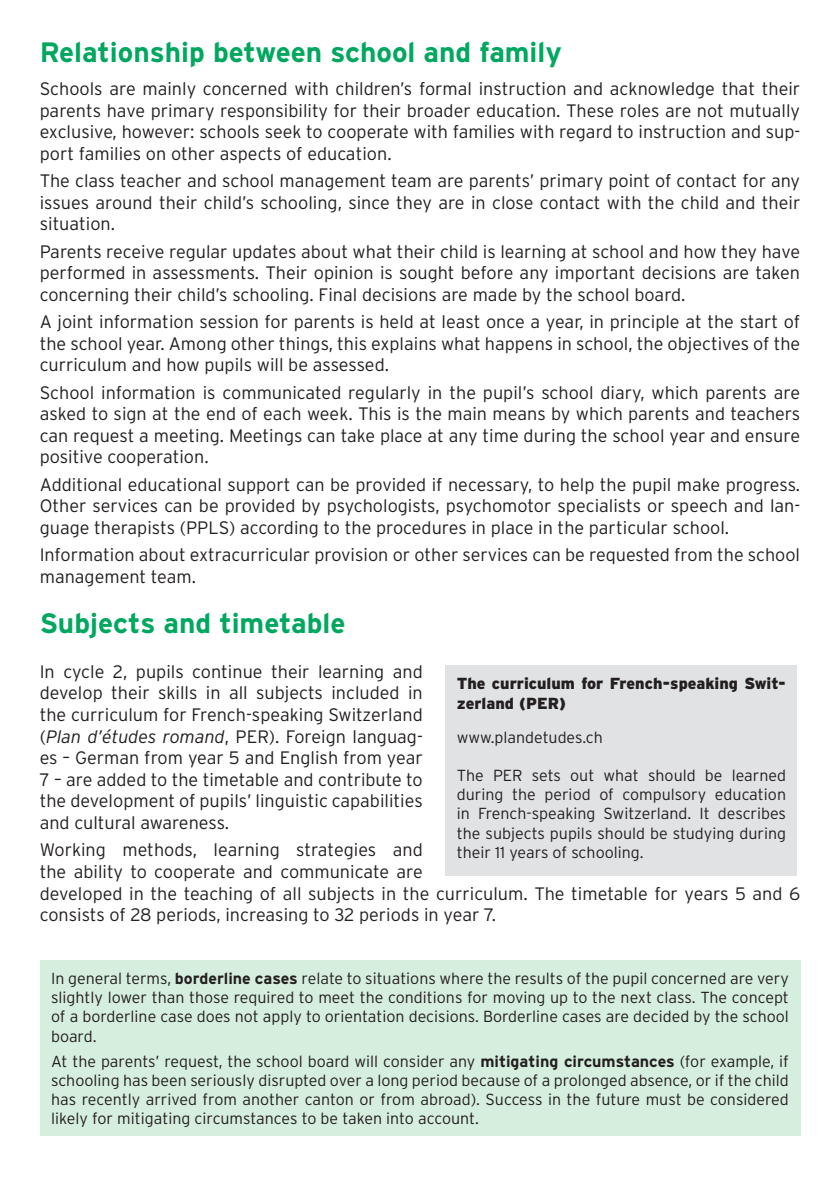
<style>
.page{position:relative;width:840px;height:1191px;background:#fff}
.page>*{position:absolute;margin:0;border:0;box-sizing:border-box;transform-origin:0 0}
.t1{font:700 28px "Interstate";color:#00a75f}
.t2{font:300 18px/21.6px "Interstate";color:#231f20;text-align:justify}
.t3{font:300 16px/19.2px "Interstate";color:#231f20;text-align:justify}
.t4{font:900 16px/19.2px "Interstate";color:#231f20}
.s1{font-style:italic}
.s2{font-weight:700}
</style>
<div class="page">
<div style="left:40px;top:960px;width:759px;height:175px;background:#d6eedd"></div>
<div style="left:445px;top:665px;width:352px;height:211px;background:#e1e2e4"></div>
<h1 class="t1" style="left:40px;top:37px;width:523px">Relationship between school and family</h1>
<p class="t2" style="left:40px;top:78px;width:761px">Schools are mainly concerned with children’s formal instruction and acknowledge that their parents have primary responsibility for their broader education. These roles are not mutually exclusive, however: schools seek to cooperate with families with regard to instruction and sup&shy;port families on other aspects of education.</p>
<p class="t2" style="left:40px;top:170px;width:761px">The class teacher and school management team are parents’ primary point of contact for any issues around their child’s schooling, since they are in close contact with the child and their situation.</p>
<p class="t2" style="left:40px;top:240px;width:761px">Parents receive regular updates about what their child is learning at school and how they have performed in assessments. Their opinion is sought before any important decisions are taken concerning their child’s schooling. Final decisions are made by the school board.</p>
<p class="t2" style="left:40px;top:311px;width:761px">A joint information session for parents is held at least once a year, in principle at the start of the school year. Among other things, this explains what happens in school, the objectives of the curriculum and how pupils will be assessed.</p>
<p class="t2" style="left:40px;top:381px;width:761px">School information is communicated regularly in the pupil’s school diary, which parents are asked to sign at the end of each week. This is the main means by which parents and teachers can request a meeting. Meetings can take place at any time during the school year and ensure positive cooperation.</p>
<p class="t2" style="left:40px;top:473px;width:761px">Additional educational support can be provided if necessary, to help the pupil make progress.<br>Other services can be provided by psychologists, psychomotor specialists or speech and lan&shy;guage therapists (PPLS) according to the procedures in place in the particular school.</p>
<p class="t2" style="left:40px;top:544px;width:761px">Information about extracurricular provision or other services can be requested from the school management team.</p>
<h1 class="t1" style="left:40px;top:608px;width:307px">Subjects and timetable</h1>
<p class="t2" style="left:40px;top:660px;width:384px">In cycle 2, pupils continue their learning and develop their skills in all subjects included in the curriculum for French-speaking Switzerland (<span class="s1">Plan d’études romand</span>, PER). Foreign languag&shy;es – German from year 5 and English from year 7 – are added to the timetable and contribute to the development of pupils’ linguistic capabilities and cultural awareness.</p>
<p class="t2" style="left:40px;top:839px;width:761px;text-align:left">Working methods, learning strategies and<br>the ability to cooperate and communicate are<br>developed in the teaching of all subjects in the curriculum. The timetable for years 5 and 6 consists of 28 periods, increasing to 32 periods in year 7.</p>
<p class="t4" style="left:456px;top:674px;width:330px">The curriculum for French-speaking Swit&shy;zerland (PER)</p>
<p class="t3" style="left:456px;top:727px;width:147px">www.plandetudes.ch</p>
<p class="t3" style="left:456px;top:765px;width:330px">The PER sets out what should be learned during the period of compulsory education in French-speaking Switzerland. It describes the subjects pupils should be studying during their 11 years of schooling.</p>
<p class="t3" style="left:51px;top:968px;width:739px">In general terms, <span class="s2">borderline cases</span> relate to situations where the results of the pupil concerned are very slightly lower than those required to meet the conditions for moving up to the next class. The concept of a borderline case does not apply to orientation decisions. Borderline cases are decided by the school board.</p>
<p class="t3" style="left:51px;top:1051px;width:738px">At the parents’ request, the school board will consider any <span class="s2">mitigating circumstances</span> (for example, if schooling has been seriously disrupted over a long period because of a prolonged absence, or if the child has recently arrived from another canton or from abroad). Success in the future must be considered likely for mitigating circumstances to be taken into account.</p>
</div>
